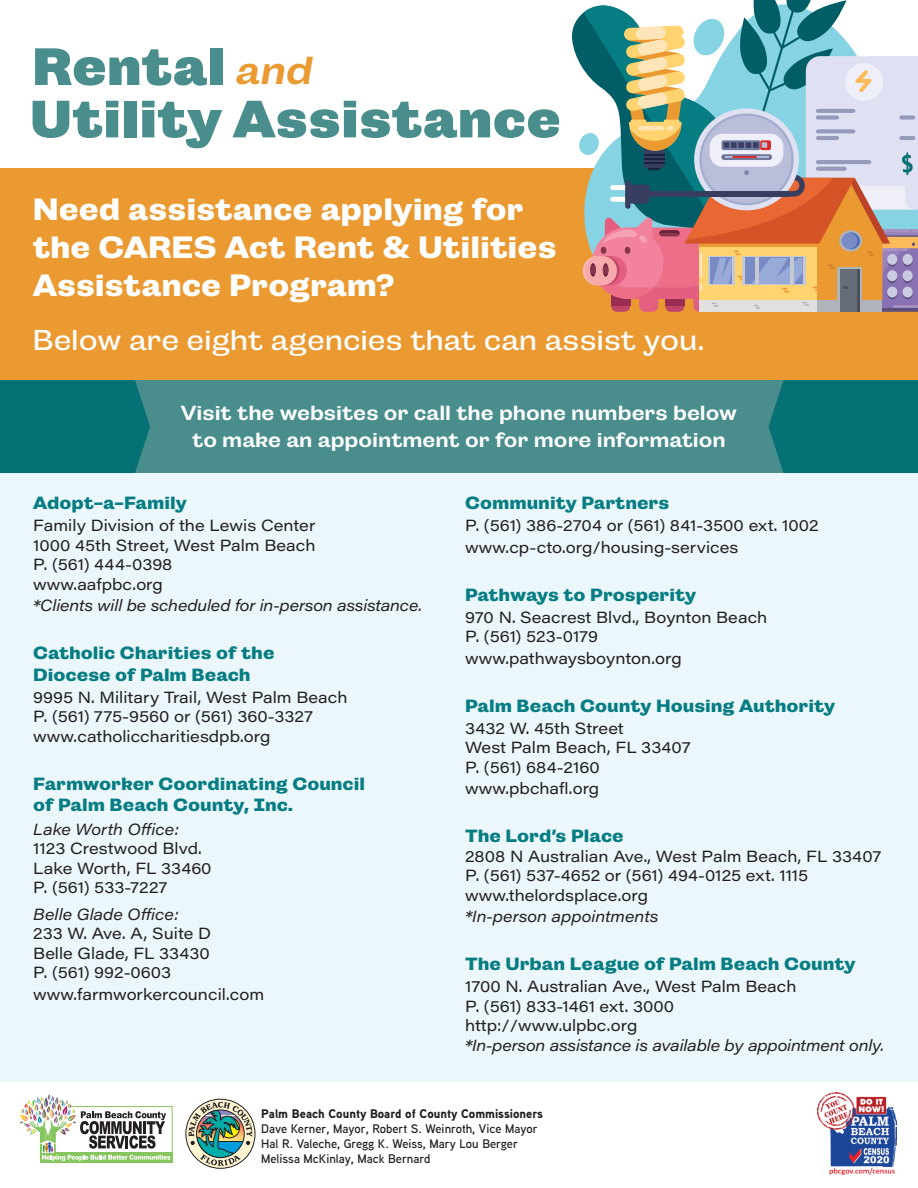
<style>
.page{position:relative;width:918px;height:1188px;background:#fff}
.page>*{position:absolute;margin:0;border:0;box-sizing:border-box;transform-origin:0 0}
.t1{font:900 52.35px "Campaign";color:#498e8d}
.t2{font:italic 500 39px "Campaign";color:#ea9a31}
.t3{font:700 30.75px/37.8px "Campaign";color:#fff}
.t4{font:28.65px "Campaign";color:#fff}
.t5{font:500 20.4px/27.6px "Campaign";color:#fff;text-align:center}
.t6{font:700 17.7px/21.3px "Campaign";color:#067d83}
.t7{font:15.9px/19.5px "Acumin Pro Wide";color:#231f20}
.t8{font:italic 15.9px "Acumin Pro Wide";letter-spacing:-.005em;color:#231f20}
.t9{font:600 12.45px "Aaux Next";color:#231f20}
.t10{font:900 12.45px "Aaux Next";color:#231f20}
.s1{font-style:italic}
</style>
<div class="page">
<div style="left:0;top:380px;width:918px;height:702px;background:#ecf7fb"></div>
<div style="left:0;top:168px;width:918px;height:212px;background:#ea9a31"></div>
<div style="left:0;top:380px;width:918px;height:93px;background:#498e8d"></div>
<svg style="left:572px;top:0;width:346px;height:312px"></svg>
<svg style="left:186px;top:1099px;width:69px;height:69px"></svg>
<div style="left:186px;top:1099px;width:69px;height:70px;border:1px solid #231f20;border-radius:50%"></div>
<svg style="left:189px;top:1102px;width:63px;height:64px;background:#8fa797"></svg>
<hr style="left:172px;top:1107px;width:1px;height:46px;background:#87c65f">
<hr style="left:71px;top:1106px;width:102px;height:1px;background:#87c65f">
<div style="left:40px;top:1153px;width:133px;height:10px;background:#87c65f"></div>
<img style="left:20px;top:1094px;width:150px;height:67px">
<img style="left:818px;top:1092px;width:78px;height:83px">
<div style="left:0;top:380px;width:150px;height:93px;background:#067175"></div>
<svg style="left:768px;top:380px;width:150px;height:93px;background:#0a7276"></svg>
<p class="t1" style="left:32px;top:36px;width:195px">Rental</p>
<p class="t2" style="left:236px;top:49px;width:78px">and</p>
<p class="t1" style="left:30px;top:88px;width:533px">Utility Assistance</p>
<p class="t3" style="left:33px;top:191px;width:525px">Need assistance applying for the CARES Act Rent &amp; Utilities<br>Assistance Program?</p>
<p class="t4" style="left:33px;top:324px;width:674px">Below are eight agencies that can assist you.</p>
<p class="t5" style="left:181px;top:399px;width:558px">Visit the websites or call the phone numbers below to make an appointment or for more information</p>
<p class="t6" style="left:33px;top:492px;width:155px">Adopt-a-Family</p>
<p class="t7" style="left:33px;top:515px;width:284px">Family Division of the Lewis Center<br>1000 45th Street, West Palm Beach<br>P. (561) 444-0398<br>www.aafpbc.org</p>
<p class="t8" style="left:33px;top:594px;width:391px">*Clients will be scheduled for in-person assistance.</p>
<p class="t6" style="left:33px;top:642px;width:243px">Catholic Charities of the<br>Diocese of Palm Beach</p>
<p class="t7" style="left:33px;top:686px;width:316px">9995 N. Military Trail, West Palm Beach<br>P. (561) 775-9560 or (561) 360-3327 www.catholiccharitiesdpb.org</p>
<p class="t6" style="left:33px;top:773px;width:333px">Farmworker Coordinating Council of Palm Beach County, Inc.</p>
<p class="t7" style="left:33px;top:819px;width:180px"><span class="s1">Lake Worth Office:<br></span>1123 Crestwood Blvd.<br>Lake Worth, FL 33460<br>P. (561) 533-7227</p>
<p class="t7" style="left:33px;top:904px;width:179px"><span class="s1">Belle Glade Office:<br></span>233 W. Ave. A, Suite D<br>Belle Glade, FL 33430<br>P. (561) 992-0603</p>
<p class="t7" style="left:33px;top:983px;width:233px">www.farmworkercouncil.com</p>
<p class="t6" style="left:465px;top:492px;width:206px">Community Partners</p>
<p class="t7" style="left:465px;top:515px;width:355px">P. (561) 386-2704 or (561) 841-3500 ext. 1002</p>
<p class="t7" style="left:465px;top:536px;width:275px">www.cp-cto.org/housing-services</p>
<p class="t6" style="left:465px;top:584px;width:233px">Pathways to Prosperity</p>
<p class="t7" style="left:465px;top:607px;width:304px">970 N. Seacrest Blvd., Boynton Beach<br>P. (561) 523-0179</p>
<p class="t7" style="left:465px;top:647px;width:218px">www.pathwaysboynton.org</p>
<p class="t6" style="left:465px;top:695px;width:372px">Palm Beach County Housing Authority</p>
<p class="t7" style="left:465px;top:718px;width:227px">3432 W. 45th Street<br>West Palm Beach, FL 33407<br>P. (561) 684-2160</p>
<p class="t7" style="left:465px;top:778px;width:136px">www.pbchafl.org</p>
<p class="t6" style="left:465px;top:825px;width:160px">The Lord’s Place</p>
<p class="t7" style="left:465px;top:846px;width:418px">2808 N Australian Ave., West Palm Beach, FL 33407<br>P. (561) 537-4652 or (561) 494-0125 ext. 1115 www.thelordsplace.org</p>
<p class="t8" style="left:465px;top:905px;width:195px">*In-person appointments</p>
<p class="t6" style="left:465px;top:953px;width:392px">The Urban League of Palm Beach County</p>
<p class="t7" style="left:465px;top:976px;width:420px">1700 N. Australian Ave., West Palm Beach<br>P. (561) 833-1461 ext. 3000<br>http://www.ulpbc.org<br><span class="s1">*In-person assistance is available by appointment only.</span></p>
<p class="t10" style="left:261px;top:1105px;width:283px">Palm Beach County Board of County Commissioners</p>
<p class="t9" style="left:261px;top:1120px;width:278px">Dave Kerner, Mayor, Robert S. Weinroth, Vice Mayor</p>
<p class="t9" style="left:261px;top:1135px;width:258px">Hal R. Valeche, Gregg K. Weiss, Mary Lou Berger</p>
<p class="t9" style="left:261px;top:1150px;width:171px">Melissa McKinlay, Mack Bernard</p>
</div>
